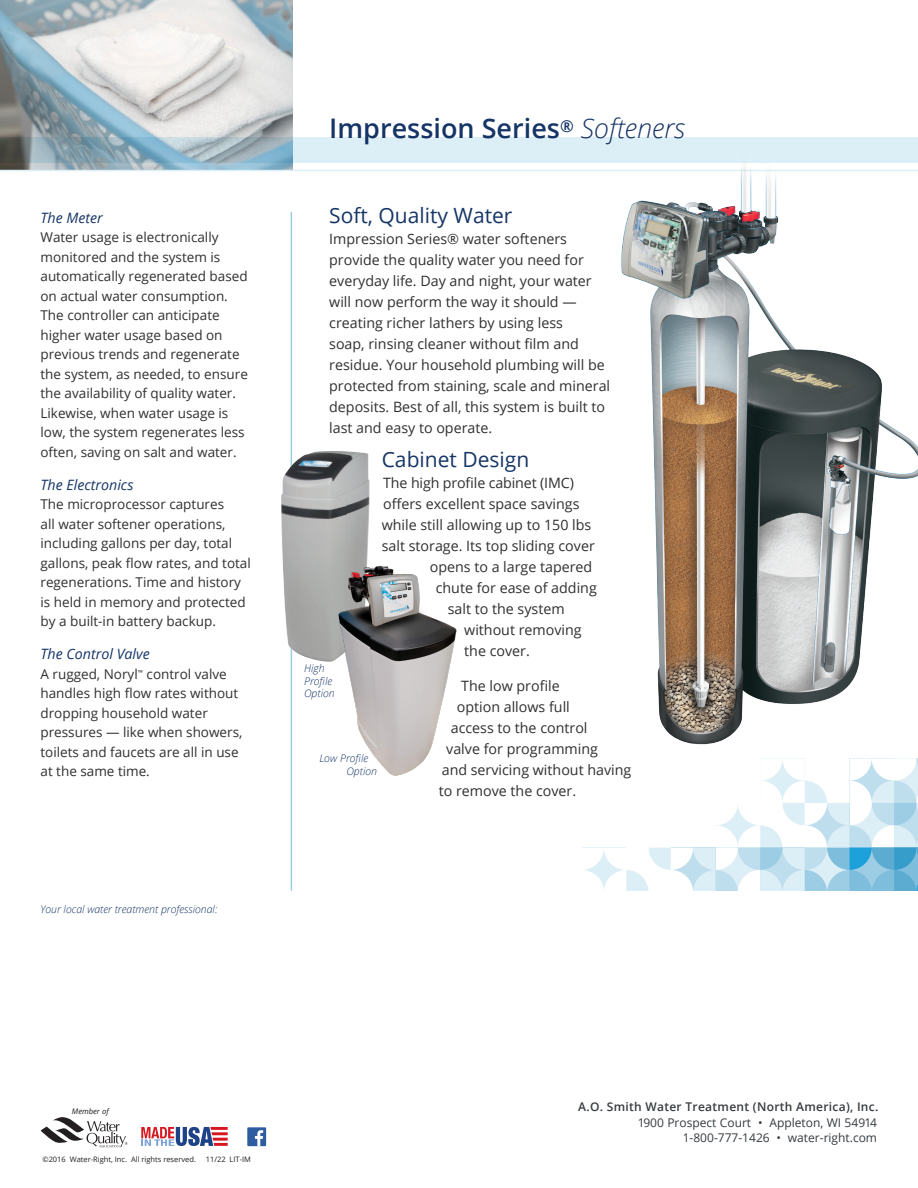
<style>
.page{position:relative;width:918px;height:1188px;background:#fff}
.page>*{position:absolute;margin:0;border:0;box-sizing:border-box;transform-origin:0 0}
.Body_copy{font:600 27px "Open Sans";color:#163567}
.Body_copy-2{font:21px "Open Sans";color:#163567}
.WR_Paragraphs{font:21px "Open Sans";color:#163567}
.Body_copy-3{font:14.25px/21px "Open Sans";color:#312f30}
.WR_Paragraphs-2{font:14.25px "Open Sans";color:#312f30}
.Body_copy-4{font:italic 14.25px "Open Sans";color:#163567}
.Body_copy-5{font:13.5px/19.5px "Open Sans";color:#312f30}
.t1{font:12px "Open Sans";color:#353b40}
.t2{font:600 12px "Open Sans";letter-spacing:.025em;color:#353b40}
.Body_copy-6{font:italic 300 10.5px/12.6px "Open Sans";color:#163567}
.t3{font:italic 7.65px "Open Sans";color:#231f20}
.Body_copy-7{font:7.5px "Open Sans";color:#231f20}
.s1{font-weight:300;font-style:italic}
</style>
<div class="page">
<svg style="left:582px;top:758px;width:336px;height:133px"></svg>
<hr style="left:291px;top:212px;width:1px;height:678px;background:#9dcde4">
<img style="left:0;top:0;width:292px;height:170px">
<svg style="left:0;top:137px;width:918px;height:26px;background:#b7cdd6"></svg>
<hr style="left:0;top:170px;width:918px;height:1px;background:#ddeff6">
<svg style="left:41px;top:1117px;width:87px;height:30px"></svg>
<svg style="left:141px;top:1127px;width:87px;height:19px"></svg>
<div style="left:247px;top:1127px;width:19px;height:19px;background:#2d5da0"></div>
<svg style="left:255px;top:1130px;width:8px;height:16px"></svg>
<img style="left:615px;top:140px;width:303px;height:605px">
<img style="left:281px;top:451px;width:89px;height:211px">
<img style="left:332px;top:561px;width:125px;height:215px">
<p class="Body_copy-4" style="left:40px;top:208px;width:64px">The Meter</p>
<p class="Body_copy-5" style="left:40px;top:227px;width:209px">Water usage is electronically monitored and the system is automatically regenerated based on actual water consumption.<br>The controller can anticipate higher water usage based on previous trends and regenerate the system, as needed, to ensure the availability of quality water.<br>Likewise, when water usage is low, the system regenerates less often, saving on salt and water.</p>
<p class="Body_copy-4" style="left:40px;top:475px;width:94px">The Electronics</p>
<p class="Body_copy-5" style="left:40px;top:494px;width:212px">The microprocessor captures<br>all water softener operations, including gallons per day, total gallons, peak flow rates, and total regenerations. Time and history is held in memory and protected by a built-in battery backup.</p>
<p class="Body_copy-4" style="left:40px;top:644px;width:111px">The Control Valve</p>
<p class="Body_copy-5" style="left:40px;top:664px;width:203px">A rugged, Noryl<sup>™</sup> control valve handles high flow rates without dropping household water pressures — like when showers, toilets and faucets are all in use at the same time.</p>
<p class="Body_copy-6" style="left:40px;top:902px;width:179px">Your local water treatment professional:</p>
<p class="Body_copy" style="left:329px;top:109px;width:357px">Impression Series<sup>®</sup> <span class="s1">Softeners</span></p>
<p class="Body_copy-2" style="left:329px;top:201px;width:185px">Soft, Quality Water</p>
<p class="Body_copy-3" style="left:329px;top:228px;width:282px">Impression Series® water softeners provide the quality water you need for everyday life. Day and night, your water will now perform the way it should — creating richer lathers by using less<br>soap, rinsing cleaner without film and residue. Your household plumbing will be protected from staining, scale and mineral deposits. Best of all, this system is built to last and easy to operate.</p>
<p class="WR_Paragraphs" style="left:382px;top:445px;width:149px">Cabinet Design</p>
<p class="WR_Paragraphs-2" style="left:383px;top:473px;width:192px">The high profile cabinet (IMC)</p>
<p class="WR_Paragraphs-2" style="left:383px;top:494px;width:198px">offers excellent space savings</p>
<p class="WR_Paragraphs-2" style="left:382px;top:515px;width:211px">while still allowing up to 150 lbs</p>
<p class="WR_Paragraphs-2" style="left:382px;top:536px;width:215px">salt storage. Its top sliding cover</p>
<p class="WR_Paragraphs-2" style="left:430px;top:557px;width:164px">opens to a large tapered</p>
<p class="WR_Paragraphs-2" style="left:436px;top:578px;width:163px">chute for ease of adding</p>
<p class="WR_Paragraphs-2" style="left:448px;top:599px;width:118px">salt to the system</p>
<p class="WR_Paragraphs-2" style="left:464px;top:620px;width:119px">without removing</p>
<p class="WR_Paragraphs-2" style="left:464px;top:641px;width:67px">the cover.</p>
<p class="WR_Paragraphs-2" style="left:461px;top:676px;width:100px">The low profile</p>
<p class="WR_Paragraphs-2" style="left:457px;top:697px;width:115px">option allows full</p>
<p class="WR_Paragraphs-2" style="left:451px;top:718px;width:138px">access to the control</p>
<p class="WR_Paragraphs-2" style="left:446px;top:739px;width:153px">valve for programming</p>
<p class="WR_Paragraphs-2" style="left:442px;top:760px;width:191px">and servicing without having</p>
<p class="WR_Paragraphs-2" style="left:439px;top:781px;width:139px">to remove the cover.</p>
<p class="Body_copy-6" style="left:304px;top:662px;width:30px">High<br>Profile</p>
<p class="Body_copy-6" style="left:304px;top:687px;width:32px">Option</p>
<p class="Body_copy-6" style="left:319px;top:752px;width:50px">Low Profile</p>
<p class="Body_copy-6" style="left:346px;top:765px;width:32px">Option</p>
<p class="t3" style="left:72px;top:1106px;width:38px">Member of</p>
<p class="Body_copy-7" style="left:42px;top:1154px;width:155px">©2016 Water-Right, Inc. All rights reserved.</p>
<p class="Body_copy-7" style="left:206px;top:1154px;width:47px">11/22 LIT-IM</p>
<p class="t2" style="left:578px;top:1099px;width:302px">A.O. Smith Water Treatment (North America), Inc.</p>
<p class="t1" style="left:638px;top:1115px;width:241px">1900 Prospect Court • Appleton, WI 54914</p>
<p class="t1" style="left:683px;top:1129px;width:196px">1-800-777-1426 • water-right.com</p>
</div>
